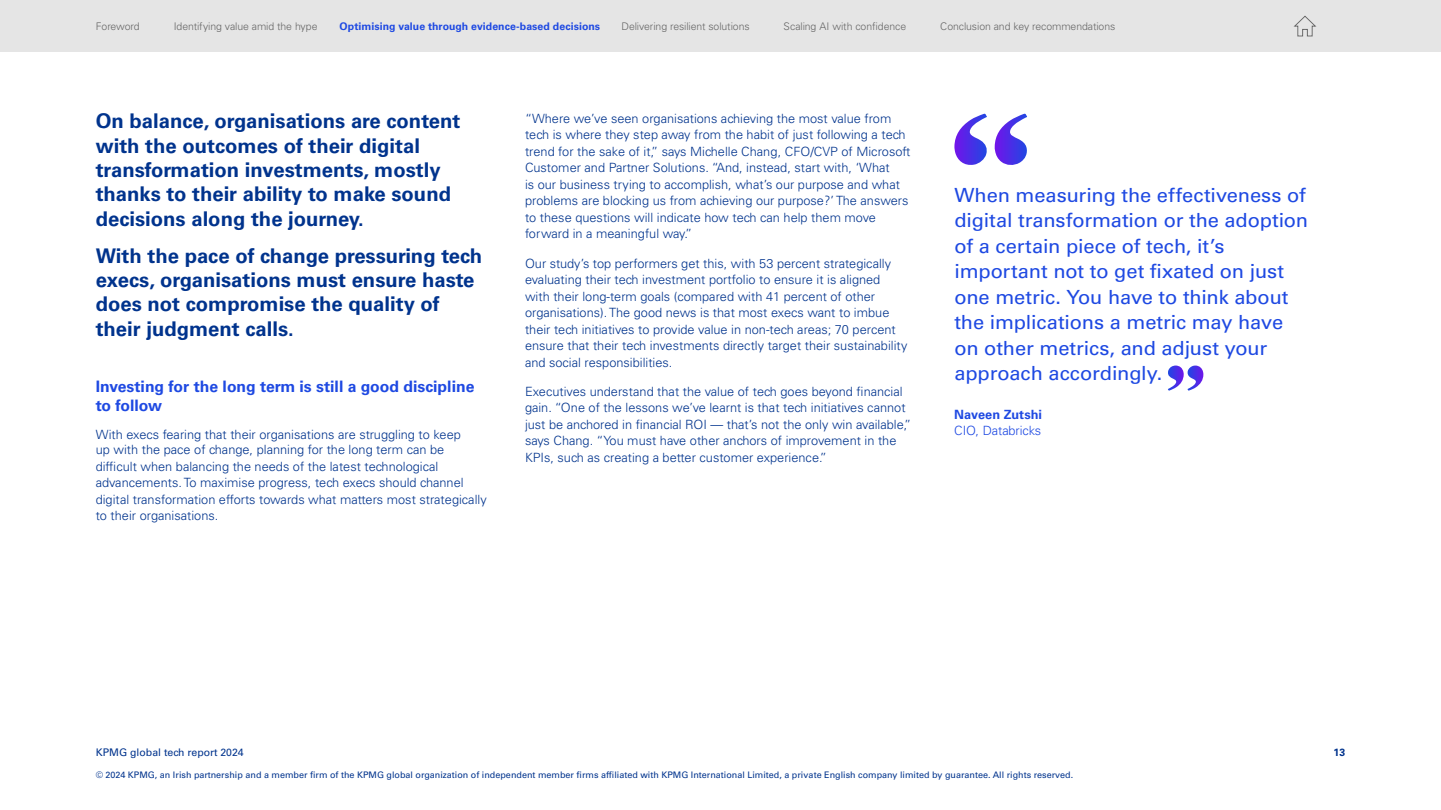
<style>
.page{position:relative;width:1441px;height:810px;background:#fff}
.page>*{position:absolute;margin:0;border:0;box-sizing:border-box;transform-origin:0 0}
.t1{font:700 20.25px/24.3px "Univers LT Std";color:#00338d}
.t2{font:19.5px/25.5px "Univers LT Std";letter-spacing:-.01em;color:#1e49e2}
.t3{font:700 15.75px/18.9px "Univers LT Std";color:#1e49e2}
.t4{font:300 12.75px/16.5px "Univers LT Std";color:#00338d}
.t5{font:300 12.75px "Univers LT Std";letter-spacing:-.01em;color:#1e49e2}
.t6{font:700 12.75px "Univers LT Std";letter-spacing:.005em;color:#1e49e2}
.t7{font:300 10.5px "Univers LT Std";letter-spacing:-.01em;color:#666}
.t8{font:700 10.5px "Univers LT Std";letter-spacing:.005em;color:#1e49e2}
.t9{font:10.5px "Univers LT Std";color:#00338d}
.t10{font:700 10.5px "Univers LT Std";color:#00338d}
.t11{font:9px "Univers LT Std";color:#00338d}
</style>
<div class="page">
<svg style="left:1168px;top:366px;width:35px;height:25px"></svg>
<svg style="left:954px;top:114px;width:33px;height:51px"></svg>
<svg style="left:994px;top:114px;width:33px;height:51px"></svg>
<div style="left:0;top:0;width:1440px;height:52px;background:#e5e5e5"></div>
<svg style="left:1293px;top:15px;width:23px;height:22px"></svg>
<p class="t7" style="left:96px;top:20px;width:45px">Foreword</p>
<p class="t7" style="left:174px;top:20px;width:145px">Identifying value amid the hype</p>
<p class="t8" style="left:339px;top:21px;width:262px">Optimising value through evidence-based decisions</p>
<p class="t7" style="left:621px;top:20px;width:130px">Delivering resilient solutions</p>
<p class="t7" style="left:783px;top:20px;width:124px">Scaling AI with confidence</p>
<p class="t7" style="left:940px;top:20px;width:176px">Conclusion and key recommendations</p>
<h1 class="t1" style="left:96px;top:109px;width:366px">On balance, organisations are content with the outcomes of their digital transformation investments, mostly thanks to their ability to make sound decisions along the journey.</h1>
<h1 class="t1" style="left:96px;top:244px;width:388px">With the pace of change pressuring tech execs, organisations must ensure haste does not compromise the quality of their judgment calls.</h1>
<p class="t3" style="left:96px;top:377px;width:380px">Investing for the long term is still a good discipline to follow</p>
<p class="t4" style="left:96px;top:427px;width:366px;line-height:15.3px">With execs fearing that their organisations are struggling to keep up with the pace of change, planning for the long term can be</p>
<p class="t4" style="left:96px;top:458px;width:392px">difficult when balancing the needs of the latest technological advancements. To maximise progress, tech execs should channel digital transformation efforts towards what matters most strategically to their organisations.</p>
<p class="t4" style="left:525px;top:110px;width:387px">“Where we’ve seen organisations achieving the most value from tech is where they step away from the habit of just following a tech trend for the sake of it,” says Michelle Chang, CFO/CVP of Microsoft Customer and Partner Solutions. “And, instead, start with, ‘What<br>is our business trying to accomplish, what’s our purpose and what problems are blocking us from achieving our purpose?’ The answers to these questions will indicate how tech can help them move forward in a meaningful way.”</p>
<p class="t4" style="left:525px;top:255px;width:384px">Our study’s top performers get this, with 53 percent strategically evaluating their tech investment portfolio to ensure it is aligned with their long-term goals (compared with 41 percent of other organisations). The good news is that most execs want to imbue their tech initiatives to provide value in non-tech areas; 70 percent ensure that their tech investments directly target their sustainability and social responsibilities.</p>
<p class="t4" style="left:525px;top:383px;width:388px">Executives understand that the value of tech goes beyond financial gain. “One of the lessons we’ve learnt is that tech initiatives cannot just be anchored in financial ROI — that’s not the only win available,” says Chang. “You must have other anchors of improvement in the KPIs, such as creating a better customer experience.”</p>
<p class="t2" style="left:954px;top:182px;width:355px">When measuring the effectiveness of digital transformation or the adoption of a certain piece of tech, it’s important not to get fixated on just one metric. You have to think about the implications a metric may have on other metrics, and adjust your approach accordingly.</p>
<p class="t6" style="left:954px;top:407px;width:89px">Naveen Zutshi</p>
<p class="t5" style="left:954px;top:423px;width:88px">CIO, Databricks</p>
<p class="t9" style="left:96px;top:746px;width:149px">KPMG global tech report 2024</p>
<p class="t10" style="left:1333px;top:746px;width:13px">13</p>
<p class="t11" style="left:96px;top:769px;width:978px">© 2024 KPMG, an Irish partnership and a member firm of the KPMG global organization of independent member firms affiliated with KPMG International Limited, a private English company limited by guarantee. All rights reserved.</p>
</div>
